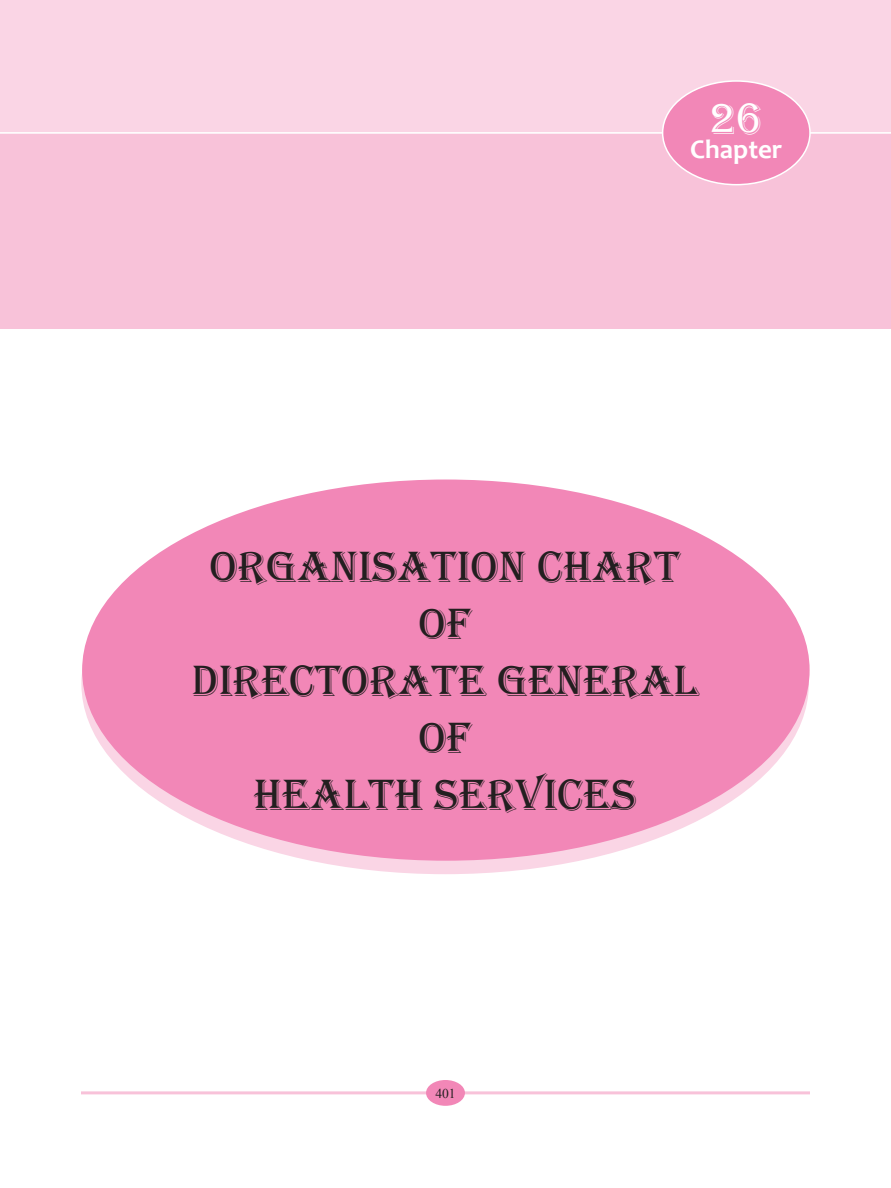
<style>
.page{position:relative;width:891px;height:1188px;background:#fff}
.page>*{position:absolute;margin:0;border:0;box-sizing:border-box;transform-origin:0 0}
.t1{font:45px "Algerian";color:#231f20}
.t2{font:45px "Algerian";color:#fff}
.t3{font:700 27px "Candara";color:#fff}
.t4{font:13.5px "Times New Roman";color:#231f20}
</style>
<div class="page">
<hr style="left:81px;top:1091px;width:729px;height:3px;background:#f8c2d9">
<div style="left:426px;top:1080px;width:39px;height:26px;background:#f287b7;border-radius:50%"></div>
<div style="left:0;top:0;width:891px;height:329px;background:#f8c2d9"></div>
<div style="left:0;top:0;width:891px;height:133px;background:#fad5e5"></div>
<hr style="left:0;top:132px;width:891px;height:2px;background:#fff">
<div style="left:663px;top:81px;width:147px;height:104px;background:#f287b7;border-radius:50%"></div>
<div style="left:662px;top:80px;width:149px;height:105px;border:2px solid #fff;border-radius:50%"></div>
<div style="left:81px;top:493px;width:728px;height:381px;background:#fad5e5;border-radius:50%"></div>
<div style="left:82px;top:480px;width:728px;height:381px;background:#f287b7;border-radius:50%"></div>
<p class="t2" style="left:709px;top:94px;width:55px">26</p>
<p class="t3" style="left:690px;top:132px;width:94px">Chapter</p>
<p class="t1" style="left:210px;top:542px;width:56px">ORGANI</p>
<p class="t1" style="left:372px;top:542px;width:52px">SATION</p>
<p class="t1" style="left:537px;top:542px;width:57px">CHART</p>
<p class="t1" style="left:419px;top:599px;width:28px">OF</p>
<p class="t1" style="left:192px;top:656px;width:127px">DIRECTORAT</p>
<p class="t1" style="left:458px;top:656px;width:184px">E GENERAL</p>
<p class="t1" style="left:419px;top:713px;width:28px">OF</p>
<p class="t1" style="left:254px;top:770px;width:86px">HEALTH</p>
<p class="t1" style="left:434px;top:770px;width:204px">SERVICES</p>
<p class="t4" style="left:435px;top:1084px;width:22px">401</p>
</div>
